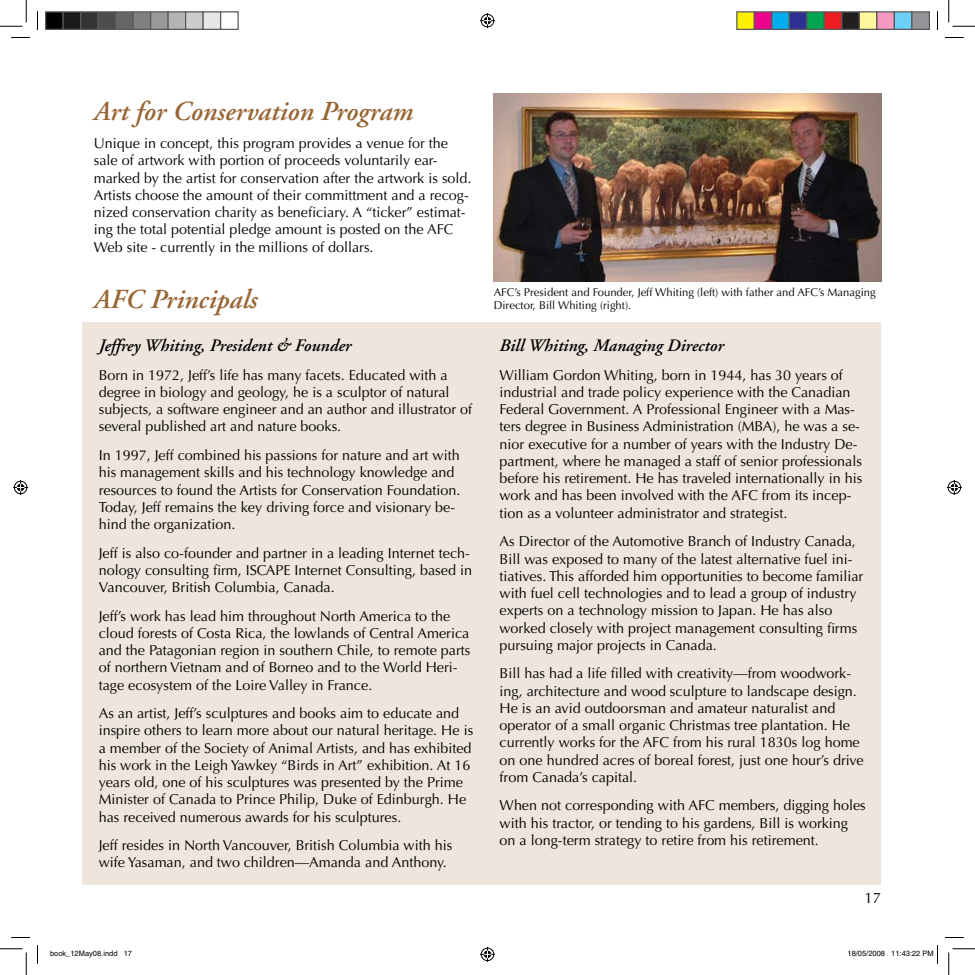
<style>
.page{position:relative;width:975px;height:975px;background:#fff}
.page>*{position:absolute;margin:0;border:0;box-sizing:border-box;transform-origin:0 0}
.t1{font:italic 600 27.5px "Adobe Garamond";color:#986534}
.t2{font:italic 600 17.5px "Adobe Garamond";color:#000}
.t3{font:15px "Optima";color:#000}
.t4{font:14.38px/17.2px "Optima";color:#000}
.t5{font:11.25px/13.5px "Optima";color:#000}
.t6{font:7.5px "Helvetica";color:#000}
</style>
<div class="page">
<div style="left:82px;top:322px;width:799px;height:563px;background:#eee5dd"></div>
<img style="left:494px;top:94px;width:387px;height:188px">
<svg style="left:11px;top:37px;width:19px;height:1px"></svg>
<svg style="left:945px;top:37px;width:19px;height:1px"></svg>
<svg style="left:11px;top:937px;width:19px;height:1px"></svg>
<svg style="left:945px;top:937px;width:19px;height:1px"></svg>
<svg style="left:37px;top:11px;width:1px;height:19px"></svg>
<svg style="left:37px;top:945px;width:1px;height:19px"></svg>
<svg style="left:937px;top:11px;width:1px;height:19px"></svg>
<svg style="left:0;top:0;width:27px;height:27px"></svg>
<svg style="left:0;top:949px;width:27px;height:26px"></svg>
<svg style="left:949px;top:0;width:26px;height:27px"></svg>
<svg style="left:949px;top:949px;width:26px;height:26px"></svg>
<svg style="left:480px;top:13px;width:15px;height:15px"></svg>
<svg style="left:480px;top:947px;width:15px;height:15px"></svg>
<svg style="left:13px;top:480px;width:15px;height:15px"></svg>
<svg style="left:947px;top:480px;width:15px;height:15px"></svg>
<div style="left:46px;top:12px;width:17px;height:17px;background:#000"></div>
<div style="left:45px;top:11px;width:19px;height:19px;border:1px solid #595959"></div>
<div style="left:63px;top:12px;width:18px;height:17px;background:#1a1a1a"></div>
<div style="left:62px;top:11px;width:19px;height:19px;border:1px solid #595959"></div>
<div style="left:81px;top:12px;width:17px;height:17px;background:#333"></div>
<div style="left:80px;top:11px;width:19px;height:19px;border:1px solid #595959"></div>
<div style="left:98px;top:12px;width:18px;height:17px;background:#4d4d4d"></div>
<div style="left:98px;top:11px;width:18px;height:19px;border:1px solid #595959"></div>
<div style="left:116px;top:12px;width:17px;height:17px;background:#666"></div>
<div style="left:115px;top:11px;width:19px;height:19px;border:1px solid #595959"></div>
<div style="left:133px;top:12px;width:18px;height:17px;background:#808080"></div>
<div style="left:132px;top:11px;width:19px;height:19px;border:1px solid #595959"></div>
<div style="left:151px;top:12px;width:17px;height:17px;background:#999"></div>
<div style="left:150px;top:11px;width:19px;height:19px;border:1px solid #595959"></div>
<div style="left:168px;top:12px;width:18px;height:17px;background:#b3b3b3"></div>
<div style="left:168px;top:11px;width:18px;height:19px;border:1px solid #595959"></div>
<div style="left:186px;top:12px;width:17px;height:17px;background:#ccc"></div>
<div style="left:185px;top:11px;width:19px;height:19px;border:1px solid #595959"></div>
<div style="left:203px;top:12px;width:18px;height:17px;background:#e6e6e6"></div>
<div style="left:202px;top:11px;width:19px;height:19px;border:1px solid #595959"></div>
<div style="left:220px;top:11px;width:19px;height:19px;border:1px solid #595959"></div>
<div style="left:737px;top:12px;width:17px;height:17px;background:#fff101"></div>
<div style="left:736px;top:11px;width:19px;height:19px;border:1px solid #595959"></div>
<div style="left:754px;top:12px;width:18px;height:17px;background:#ed028c"></div>
<div style="left:754px;top:11px;width:18px;height:19px;border:1px solid #595959"></div>
<div style="left:772px;top:12px;width:17px;height:17px;background:#00aeef"></div>
<div style="left:771px;top:11px;width:19px;height:19px;border:1px solid #595959"></div>
<div style="left:789px;top:12px;width:18px;height:17px;background:#2e3092"></div>
<div style="left:789px;top:11px;width:19px;height:19px;border:1px solid #595959"></div>
<div style="left:807px;top:12px;width:17px;height:17px;background:#00a54f"></div>
<div style="left:806px;top:11px;width:19px;height:19px;border:1px solid #595959"></div>
<div style="left:824px;top:12px;width:18px;height:17px;background:#ee1d23"></div>
<div style="left:824px;top:11px;width:18px;height:19px;border:1px solid #595959"></div>
<div style="left:842px;top:12px;width:17px;height:17px;background:#231f20"></div>
<div style="left:841px;top:11px;width:19px;height:19px;border:1px solid #595959"></div>
<div style="left:859px;top:12px;width:18px;height:17px;background:#fff79a"></div>
<div style="left:859px;top:11px;width:19px;height:19px;border:1px solid #595959"></div>
<div style="left:877px;top:12px;width:17px;height:17px;background:#f499c2"></div>
<div style="left:876px;top:11px;width:19px;height:19px;border:1px solid #595959"></div>
<div style="left:894px;top:12px;width:18px;height:17px;background:#6bcff6"></div>
<div style="left:894px;top:11px;width:18px;height:19px;border:1px solid #595959"></div>
<div style="left:912px;top:12px;width:17px;height:17px;background:#939598"></div>
<div style="left:911px;top:11px;width:19px;height:19px;border:1px solid #595959"></div>
<svg style="left:937px;top:945px;width:1px;height:19px"></svg>
<h1 class="t1" style="left:94px;top:96px;width:321px">Art for Conservation Program</h1>
<p class="t4" style="left:94px;top:135px;width:379px">Unique in concept, this program provides a venue for the sale of artwork with portion of proceeds voluntarily ear&shy;marked by the artist for conservation after the artwork is sold.<br>Artists choose the amount of their committment and a recog&shy;nized conservation charity as beneficiary. A “ticker” estimat&shy;ing the total potential pledge amount is posted on the AFC Web site - currently in the millions of dollars.</p>
<h1 class="t1" style="left:94px;top:285px;width:165px">AFC Principals</h1>
<p class="t5" style="left:494px;top:285px;width:384px">AFC’s President and Founder, Jeff Whiting (left) with father and AFC’s Managing<br>Director, Bill Whiting (right).</p>
<p class="t2" style="left:99px;top:336px;width:254px">Jeffrey Whiting, President &amp; Founder</p>
<p class="t4" style="left:99px;top:366px;width:375px">Born in 1972, Jeff’s life has many facets. Educated with a degree in biology and geology, he is a sculptor of natural subjects, a software engineer and an author and illustrator of several published art and nature books.</p>
<p class="t4" style="left:99px;top:447px;width:363px">In 1997, Jeff combined his passions for nature and art with his management skills and his technology knowledge and resources to found the Artists for Conservation Foundation.<br>Today, Jeff remains the key driving force and visionary be&shy;hind the organization.</p>
<p class="t4" style="left:99px;top:544px;width:375px">Jeff is also co-founder and partner in a leading Internet tech&shy;nology consulting firm, ISCAPE Internet Consulting, based in<br>Vancouver, British Columbia, Canada.</p>
<p class="t4" style="left:99px;top:607px;width:373px">Jeff’s work has lead him throughout North America to the cloud forests of Costa Rica, the lowlands of Central America and the Patagonian region in southern Chile, to remote parts of northern Vietnam and of Borneo and to the World Heri&shy;tage ecosystem of the Loire Valley in France.</p>
<p class="t4" style="left:99px;top:705px;width:376px">As an artist, Jeff’s sculptures and books aim to educate and inspire others to learn more about our natural heritage. He is a member of the Society of Animal Artists, and has exhibited his work in the Leigh Yawkey “Birds in Art” exhibition. At 16 years old, one of his sculptures was presented by the Prime Minister of Canada to Prince Philip, Duke of Edinburgh. He has received numerous awards for his sculptures.</p>
<p class="t4" style="left:99px;top:837px;width:355px">Jeff resides in North Vancouver, British Columbia with his wife Yasaman, and two children—Amanda and Anthony.</p>
<p class="t2" style="left:500px;top:336px;width:226px">Bill Whiting, Managing Director</p>
<p class="t4" style="left:500px;top:366px;width:364px">William Gordon Whiting, born in 1944, has 30 years of industrial and trade policy experience with the Canadian Federal Government. A Professional Engineer with a Mas&shy;ters degree in Business Administration (MBA), he was a se&shy;nior executive for a number of years with the Industry De&shy;partment, where he managed a staff of senior professionals before his retirement. He has traveled internationally in his work and has been involved with the AFC from its incep&shy;tion as a volunteer administrator and strategist.</p>
<p class="t4" style="left:500px;top:533px;width:365px">As Director of the Automotive Branch of Industry Canada, Bill was exposed to many of the latest alternative fuel ini&shy;tiatives. This afforded him opportunities to become familiar with fuel cell technologies and to lead a group of industry experts on a technology mission to Japan. He has also worked closely with project management consulting firms pursuing major projects in Canada.</p>
<p class="t4" style="left:500px;top:665px;width:366px">Bill has had a life filled with creativity—from woodwork&shy;ing, architecture and wood sculpture to landscape design.<br>He is an avid outdoorsman and amateur naturalist and operator of a small organic Christmas tree plantation. He currently works for the AFC from his rural 1830s log home on one hundred acres of boreal forest, just one hour’s drive from Canada’s capital.</p>
<p class="t4" style="left:500px;top:797px;width:368px">When not corresponding with AFC members, digging holes with his tractor, or tending to his gardens, Bill is working on a long-term strategy to retire from his retirement.</p>
<p class="t3" style="left:865px;top:890px;width:18px">17</p>
<p class="t6" style="left:50px;top:949px;width:84px">book_12May08.indd 17</p>
<p class="t6" style="left:848px;top:949px;width:88px">18/05/2008 11:43:22 PM</p>
</div>
